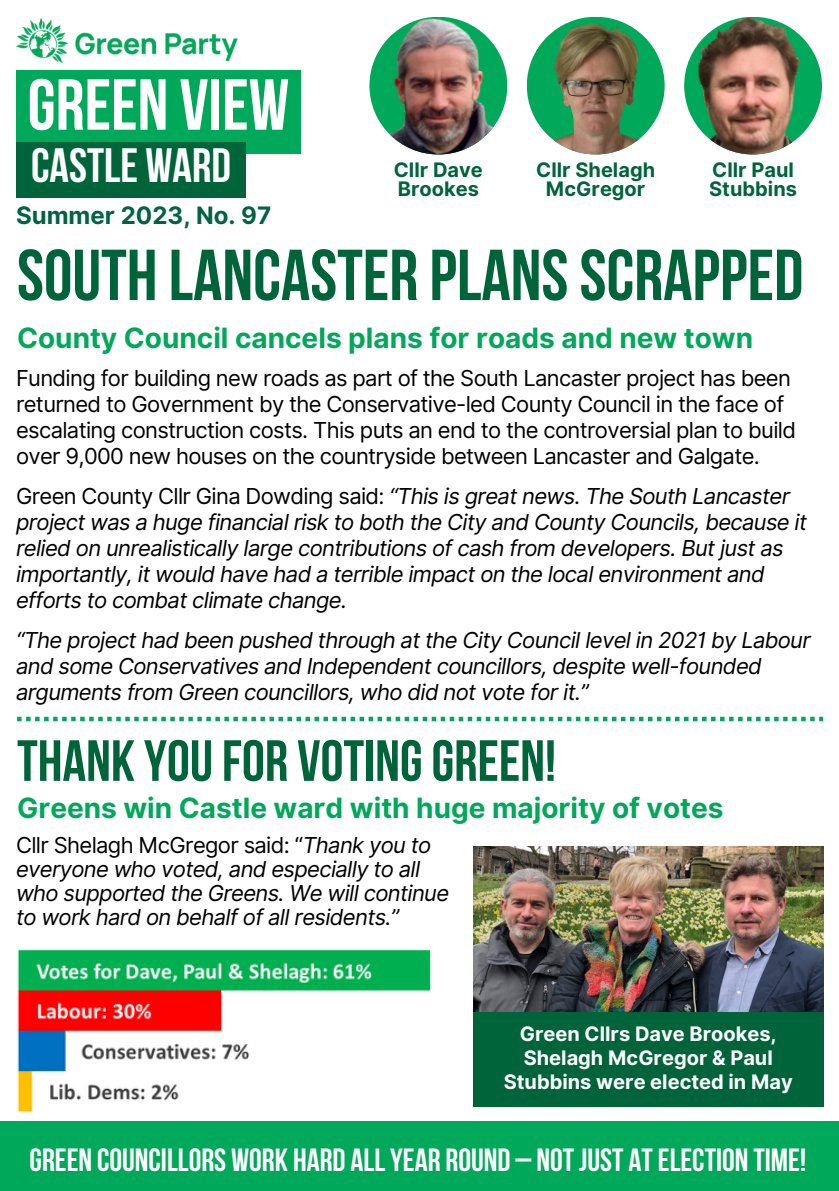
<style>
.page{position:relative;width:839px;height:1191px;background:#fff}
.page>*{position:absolute;margin:0;border:0;box-sizing:border-box;transform-origin:0 0}
.t1{font:700 72px "Bebas Neue";color:#00643b}
.t2{font:700 72px "Bebas Neue";color:#fff}
.t3{font:700 58px "Bebas Neue";color:#00643b}
.t4{font:700 48px "Bebas Neue";color:#fff}
.t5{font:700 32px "Bebas Neue";color:#fff}
.t6{font:700 28px "Inter";color:#00a85a}
.t7{font:700 24px "Inter";color:#006341}
.t8{font:italic 22px/26px "Inter";letter-spacing:-.03em;color:#000}
.t9{font:22px/26px "Inter";letter-spacing:-.03em;color:#000}
.t10{font:700 20px/24px "Inter";color:#fff;text-align:center}
.t11{font:700 20px/19.6px "Inter";color:#00643b}
.s1{font-style:normal}
</style>
<div class="page">
<img style="left:16px;top:18px;width:222px;height:46px">
<img style="left:527px;top:17px;width:137px;height:138px;border-radius:50%">
<img style="left:684px;top:17px;width:138px;height:138px;border-radius:50%">
<img style="left:369px;top:17px;width:138px;height:138px;border-radius:50%">
<img style="left:17px;top:949px;width:414px;height:164px">
<div style="left:0;top:1121px;width:838px;height:70px;background:#00a85a"></div>
<div style="left:16px;top:70px;width:284px;height:83px;background:#00a85a"></div>
<div style="left:16px;top:142px;width:230px;height:55px;background:#00643b"></div>
<img style="left:473px;top:846px;width:350px;height:167px">
<div style="left:473px;top:1013px;width:350px;height:94px;background:#00643b"></div>
<svg style="left:17px;top:717px;width:806px;height:4px"></svg>
<p class="t2" style="left:28px;top:76px;width:263px">GREEN VIEW</p>
<p class="t4" style="left:31px;top:146px;width:201px">CASTLE WARD</p>
<p class="t7" style="left:16px;top:201px;width:257px">Summer 2023, No. 97</p>
<p class="t11" style="left:394px;top:160px;width:90px">Cllr Dave<br>Brookes</p>
<p class="t11" style="left:536px;top:160px;width:120px;text-align:center">Cllr Shelagh<br>McGregor</p>
<p class="t11" style="left:709px;top:160px;width:89px">Cllr Paul<br>Stubbins</p>
<p class="t1" style="left:17px;top:246px;width:787px">SOUTH LANCASTER PLANSSCRAPPED</p>
<p class="t6" style="left:17px;top:321px;width:737px">County Council cancels plans for roads and new town</p>
<p class="t9" style="left:16px;top:365px;width:781px">Funding for building new roads as part of the South Lancaster project has been returned to Government by the Conservative-led County Council in the face of escalating construction costs. This puts an end to the controversial plan to build over 9,000 new houses on the countryside between Lancaster and Galgate.</p>
<p class="t8" style="left:16px;top:483px;width:792px"><span class="s1">Green County Cllr Gina Dowding said:</span> “This is great news. The South Lancaster project was a huge financial risk to both the City and County Councils, because it relied on unrealistically large contributions of cash from developers. But just as importantly, it would have had a terrible impact on the local environment and efforts to combat climate change.</p>
<p class="t8" style="left:16px;top:627px;width:796px">“The project had been pushed through at the City Council level in 2021 by Labour and some Conservatives and Independent councillors, despite well-founded arguments from Green councillors, who did not vote for it.”</p>
<p class="t3" style="left:17px;top:737px;width:540px">THANK YOUFOR VOTINGGREEN!</p>
<p class="t6" style="left:17px;top:791px;width:708px">Greens win Castle ward with huge majority of votes</p>
<p class="t8" style="left:16px;top:833px;width:434px;line-height:24px"><span class="s1">Cllr Shelagh McGregor said: “</span>Thank you to everyone who voted, and especially to all who supported the Greens. We will continue to work hard on behalf of all residents.”</p>
<p class="t10" style="left:503px;top:1022px;width:290px">Green Cllrs Dave Brookes,<br>Shelagh McGregor &amp; Paul<br>Stubbins were elected in May</p>
<p class="t5" style="left:30px;top:1147px;width:778px">GREEN COUNCILLORS WORK HARD ALLYEAR ROUND – NOTJUST ATELECTION TIME!</p>
</div>
